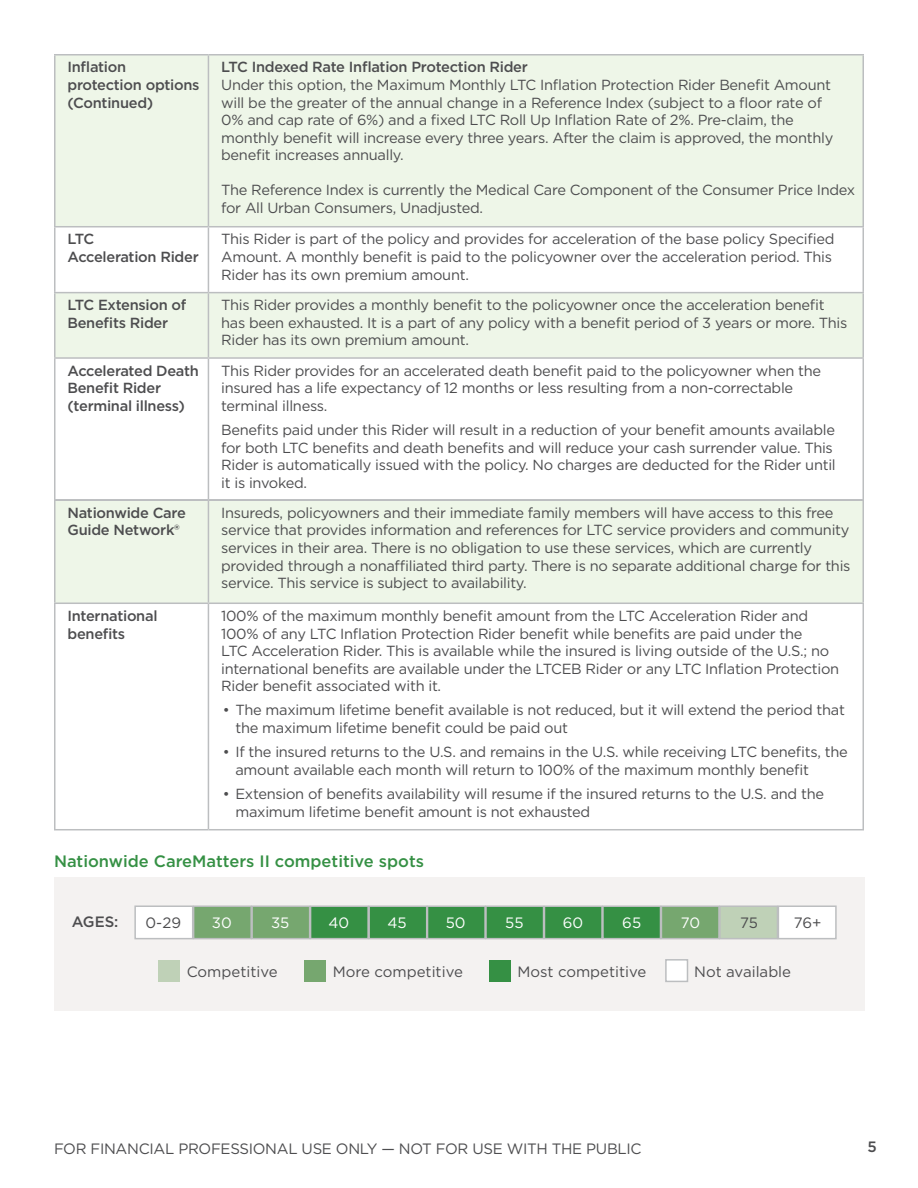
<style>
.page{position:relative;width:918px;height:1188px;background:#fff}
.page>*{position:absolute;margin:0;border:0;box-sizing:border-box;transform-origin:0 0}
.t1{font:500 16.5px "Gotham";color:#359044}
.t2{font:15px "Gotham";letter-spacing:-.02em;color:#4d4d4f}
.t3{font:15px "Gotham";color:#4d4d4f}
.t4{font:15px "Gotham";color:#fff}
.t5{font:500 15px "Gotham";color:#4d4d4f}
.t6{font:14.7px/17.5px "Gotham";letter-spacing:-.02em;color:#4d4d4f}
.t7{font:500 14.7px/17.5px "Gotham";letter-spacing:-.02em;color:#4d4d4f}
</style>
<div class="page">
<div style="left:54px;top:877px;width:810px;height:134px;background:#f4f2f1"></div>
<div style="left:134px;top:905px;width:59px;height:34px;background:#fff;border:2px solid #bcbec0"></div>
<div style="left:193px;top:905px;width:59px;height:34px;background:#76a76f;border:2px solid #bcbec0"></div>
<div style="left:251px;top:905px;width:59px;height:34px;background:#76a76f;border:2px solid #bcbec0"></div>
<div style="left:310px;top:905px;width:59px;height:34px;background:#359044;border:2px solid #bcbec0"></div>
<div style="left:368px;top:905px;width:59px;height:34px;background:#359044;border:2px solid #bcbec0"></div>
<div style="left:427px;top:905px;width:59px;height:34px;background:#359044;border:2px solid #bcbec0"></div>
<div style="left:485px;top:905px;width:59px;height:34px;background:#359044;border:2px solid #bcbec0"></div>
<div style="left:544px;top:905px;width:59px;height:34px;background:#359044;border:2px solid #bcbec0"></div>
<div style="left:602px;top:905px;width:59px;height:34px;background:#359044;border:2px solid #bcbec0"></div>
<div style="left:661px;top:905px;width:59px;height:34px;background:#76a76f;border:2px solid #bcbec0"></div>
<div style="left:719px;top:905px;width:59px;height:34px;background:#bfd1b7;border:2px solid #bcbec0"></div>
<div style="left:778px;top:905px;width:59px;height:34px;background:#fff;border:2px solid #bcbec0"></div>
<div style="left:489px;top:960px;width:22px;height:21px;background:#359044"></div>
<div style="left:304px;top:960px;width:22px;height:21px;background:#76a76f"></div>
<div style="left:159px;top:960px;width:21px;height:21px;background:#bfd1b7"></div>
<div style="left:665px;top:959px;width:23px;height:23px;background:#fff;border:2px solid #bcbec0"></div>
<div style="left:56px;top:501px;width:806px;height:102px;background:#eef6e8"></div>
<hr style="left:862px;top:501px;width:2px;height:102px;background:#bcbec0">
<hr style="left:54px;top:501px;width:2px;height:102px;background:#bcbec0">
<hr style="left:208px;top:501px;width:1px;height:102px;background:#bcbec0">
<hr style="left:208px;top:603px;width:656px;height:1px;background:#bcbec0">
<hr style="left:862px;top:604px;width:2px;height:225px;background:#bcbec0">
<hr style="left:208px;top:829px;width:656px;height:1px;background:#bcbec0">
<hr style="left:54px;top:603px;width:154px;height:1px;background:#bcbec0">
<hr style="left:54px;top:604px;width:2px;height:225px;background:#bcbec0">
<hr style="left:208px;top:604px;width:1px;height:225px;background:#bcbec0">
<hr style="left:54px;top:829px;width:154px;height:1px;background:#bcbec0">
<svg style="left:56px;top:56px;width:806px;height:301px;fill:#eef6e8"></svg>
<hr style="left:208px;top:54px;width:656px;height:2px;background:#bcbec0">
<hr style="left:862px;top:55px;width:2px;height:171px;background:#bcbec0">
<hr style="left:54px;top:54px;width:154px;height:2px;background:#bcbec0">
<hr style="left:54px;top:55px;width:2px;height:171px;background:#bcbec0">
<hr style="left:208px;top:55px;width:1px;height:171px;background:#bcbec0">
<hr style="left:208px;top:226px;width:656px;height:1px;background:#bcbec0">
<hr style="left:862px;top:227px;width:2px;height:65px;background:#bcbec0">
<hr style="left:54px;top:226px;width:154px;height:1px;background:#bcbec0">
<hr style="left:54px;top:227px;width:2px;height:65px;background:#bcbec0">
<hr style="left:208px;top:227px;width:1px;height:65px;background:#bcbec0">
<hr style="left:208px;top:292px;width:656px;height:1px;background:#bcbec0">
<hr style="left:862px;top:293px;width:2px;height:64px;background:#bcbec0">
<hr style="left:54px;top:292px;width:154px;height:1px;background:#bcbec0">
<hr style="left:54px;top:293px;width:2px;height:64px;background:#bcbec0">
<hr style="left:208px;top:293px;width:1px;height:64px;background:#bcbec0">
<hr style="left:54px;top:357px;width:154px;height:2px;background:#bcbec0">
<hr style="left:54px;top:359px;width:2px;height:140px;background:#bcbec0">
<hr style="left:208px;top:357px;width:656px;height:2px;background:#bcbec0">
<hr style="left:208px;top:359px;width:1px;height:140px;background:#bcbec0">
<hr style="left:862px;top:359px;width:2px;height:140px;background:#bcbec0">
<hr style="left:208px;top:499px;width:656px;height:2px;background:#bcbec0">
<hr style="left:54px;top:499px;width:154px;height:2px;background:#bcbec0">
<p class="t7" style="left:68px;top:58px;width:134px">Inflation protection options (Continued)</p>
<p class="t7" style="left:221px;top:58px;width:308px">LTC Indexed Rate Inflation Protection Rider</p>
<p class="t6" style="left:221px;top:76px;width:614px">Under this option, the Maximum Monthly LTC Inflation Protection Rider Benefit Amount will be the greater of the annual change in a Reference Index (subject to a floor rate of 0% and cap rate of 6%) and a fixed LTC Roll Up Inflation Rate of 2%. Pre-claim, the monthly benefit will increase every three years. After the claim is approved, the monthly benefit increases annually.</p>
<p class="t6" style="left:221px;top:181px;width:636px">The Reference Index is currently the Medical Care Component of the Consumer Price Index for All Urban Consumers, Unadjusted.</p>
<p class="t7" style="left:67px;top:230px;width:133px">LTC<br>Acceleration Rider</p>
<p class="t6" style="left:221px;top:230px;width:615px">This Rider is part of the policy and provides for acceleration of the base policy Specified<br>Amount. A monthly benefit is paid to the policyowner over the acceleration period. This<br>Rider has its own premium amount.</p>
<p class="t7" style="left:67px;top:296px;width:120px">LTC Extension of<br>Benefits Rider</p>
<p class="t6" style="left:221px;top:296px;width:628px">This Rider provides a monthly benefit to the policyowner once the acceleration benefit has been exhausted. It is a part of any policy with a benefit period of 3 years or more. This<br>Rider has its own premium amount.</p>
<p class="t7" style="left:67px;top:362px;width:133px">Accelerated Death<br>Benefit Rider (terminal illness)</p>
<p class="t6" style="left:221px;top:361px;width:601px">This Rider provides for an accelerated death benefit paid to the policyowner when the insured has a life expectancy of 12 months or less resulting from a non-correctable terminal illness.</p>
<p class="t6" style="left:221px;top:421px;width:616px">Benefits paid under this Rider will result in a reduction of your benefit amounts available for both LTC benefits and death benefits and will reduce your cash surrender value. This Rider is automatically issued with the policy. No charges are deducted for the Rider until it is invoked.</p>
<p class="t7" style="left:68px;top:504px;width:120px">Nationwide Care<br>Guide Network®</p>
<p class="t6" style="left:221px;top:504px;width:631px">Insureds, policyowners and their immediate family members will have access to this free service that provides information and references for LTC service providers and community services in their area. There is no obligation to use these services, which are currently provided through a nonaffiliated third party. There is no separate additional charge for this service. This service is subject to availability.</p>
<p class="t7" style="left:68px;top:607px;width:92px">International benefits</p>
<p class="t6" style="left:221px;top:607px;width:620px">100% of the maximum monthly benefit amount from the LTC Acceleration Rider and 100% of any LTC Inflation Protection Rider benefit while benefits are paid under the<br>LTC Acceleration Rider. This is available while the insured is living outside of the U.S.; no international benefits are available under the LTCEB Rider or any LTC Inflation Protection Rider benefit associated with it.</p>
<p class="t6" style="left:235px;top:701px;width:611px;text-indent:-13px">• The maximum lifetime benefit available is not reduced, but it will extend the period that the maximum lifetime benefit could be paid out</p>
<p class="t6" style="left:235px;top:743px;width:614px;text-indent:-13px">• If the insured returns to the U.S. and remains in the U.S. while receiving LTC benefits, the amount available each month will return to 100% of the maximum monthly benefit</p>
<p class="t6" style="left:235px;top:785px;width:590px;text-indent:-13px">• Extension of benefits availability will resume if the insured returns to the U.S. and the maximum lifetime benefit amount is not exhausted</p>
<p class="t1" style="left:54px;top:850px;width:372px">Nationwide CareMatters II competitive spots</p>
<p class="t5" style="left:72px;top:912px;width:48px">AGES:</p>
<p class="t2" style="left:146px;top:913px;width:37px">0-29</p>
<p class="t4" style="left:212px;top:913px;width:21px">30</p>
<p class="t4" style="left:271px;top:913px;width:20px">35</p>
<p class="t4" style="left:329px;top:913px;width:22px">40</p>
<p class="t4" style="left:387px;top:913px;width:21px">45</p>
<p class="t4" style="left:446px;top:913px;width:21px">50</p>
<p class="t4" style="left:505px;top:913px;width:20px">55</p>
<p class="t4" style="left:563px;top:913px;width:22px">60</p>
<p class="t4" style="left:622px;top:913px;width:20px">65</p>
<p class="t4" style="left:681px;top:913px;width:21px">70</p>
<p class="t2" style="left:740px;top:913px;width:19px">75</p>
<p class="t2" style="left:794px;top:913px;width:29px">76+</p>
<p class="t3" style="left:187px;top:962px;width:92px">Competitive</p>
<p class="t3" style="left:333px;top:962px;width:132px">More competitive</p>
<p class="t3" style="left:517px;top:962px;width:130px">Most competitive</p>
<p class="t3" style="left:694px;top:962px;width:98px">Not available</p>
<p class="t2" style="left:54px;top:1139px;width:589px">FOR FINANCIAL PROFESSIONAL USE ONLY — NOT FOR USE WITH THE PUBLIC</p>
<p class="t5" style="left:867px;top:1137px;width:11px">5</p>
</div>
